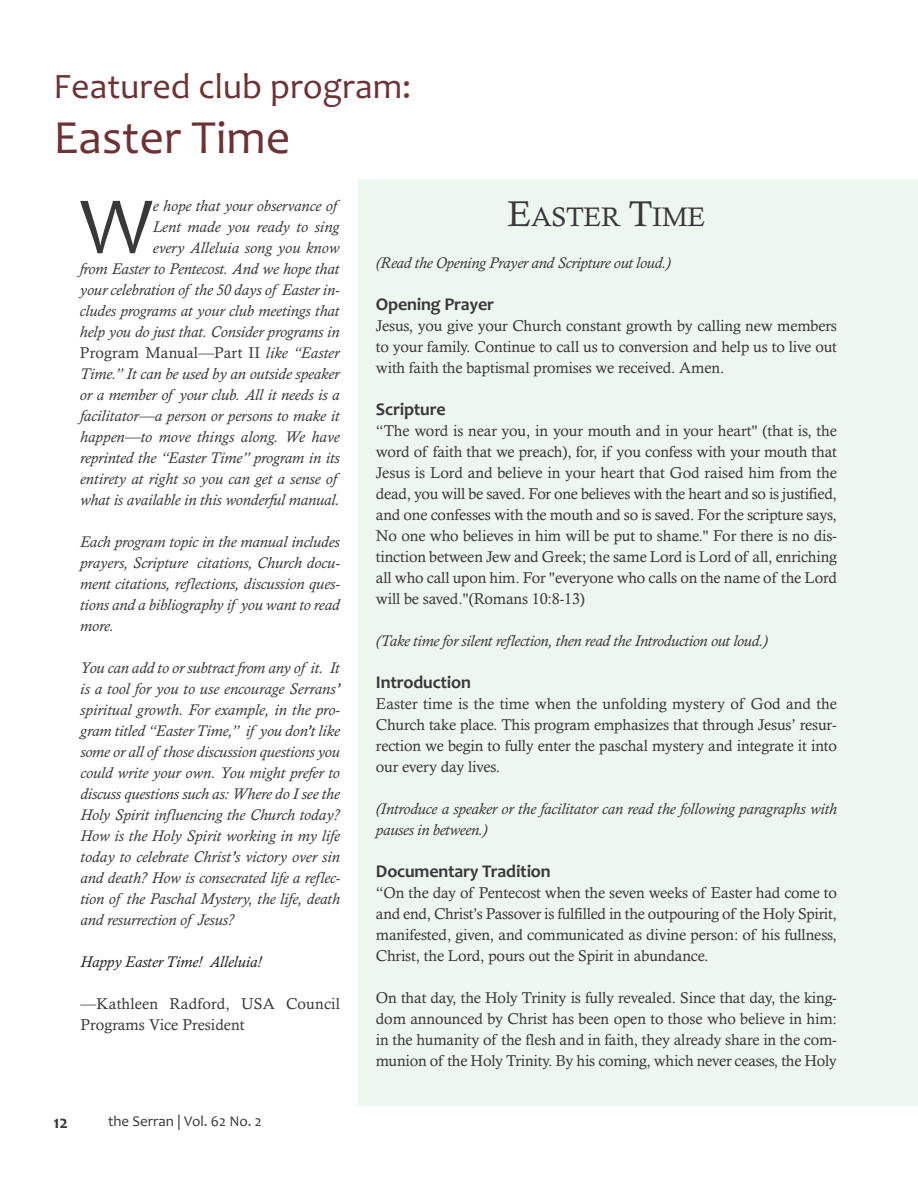
<style>
.page{position:relative;width:918px;height:1188px;background:#fff}
.page>*{position:absolute;margin:0;border:0;box-sizing:border-box;transform-origin:0 0}
.t1{font:82.35px "Candara";color:#39383a}
.t2{font:48px "Candara";color:#6d3235}
.t3{font:36px "Candara";color:#6d3235}
.t4{font:27px "Calisto";letter-spacing:-.015em;color:#39383a}
.t5{font:700 18px "Candara";letter-spacing:-.01em;color:#39383a}
.t6{font:15.75px/21px "Calisto";letter-spacing:-.01em;color:#39383a;text-align:justify}
.t7{font:italic 15.75px/21px "Calisto";color:#39383a;text-align:justify}
.t8{font:15.75px/21px "Calisto";letter-spacing:.01em;color:#39383a}
.t9{font:italic 15.75px "Calisto";color:#221e1f}
.t10{font:15px "Candara";color:#39383a}
.s1{font-style:normal}
.s2{font-size:36px}
</style>
<div class="page">
<div style="left:358px;top:179px;width:560px;height:927px;background:#eef7ef"></div>
<h3 class="t3" style="left:54px;top:65px;width:359px">Featured club program:</h3>
<h2 class="t2" style="left:54px;top:108px;width:238px">Easter Time</h2>
<p class="t7" style="left:80px;top:195px;width:261px;text-align:right">e hope that your observance of<br>Lent made you ready to sing<br>every Alleluia song you know<br>from Easter to Pentecost. And we hope that your celebration of the 50 days of Easter in&shy;cludes programs at your club meetings that help you do just that. Consider programs in <span class="s1">Program Manual—Part II</span> like “Easter Time.” It can be used by an outside speaker or a member of your club. All it needs is a facilitator—a person or persons to make it happen—to move things along. We have reprinted the “Easter Time” program in its entirety at right so you can get a sense of what is available in this wonderful manual.</p>
<p class="t7" style="left:80px;top:531px;width:261px">Each program topic in the manual includes prayers, Scripture citations, Church docu&shy;ment citations, reflections, discussion ques&shy;tions and a bibliography if you want to read more.</p>
<p class="t7" style="left:80px;top:657px;width:261px">You can add to or subtract from any of it. It is a tool for you to use encourage Serrans’ spiritual growth. For example, in the pro&shy;gram titled “Easter Time,” if you don’t like some or all of those discussion questions you could write your own. You might prefer to discuss questions such as: Where do I see the Holy Spirit influencing the Church today?<br>How is the Holy Spirit working in my life today to celebrate Christ’s victory over sin and death? How is consecrated life a reflec&shy;tion of the Paschal Mystery, the life, death and resurrection of Jesus?</p>
<p class="t9" style="left:81px;top:953px;width:182px">Happy Easter Time! Alleluia!</p>
<p class="t8" style="left:81px;top:993px;width:261px">—Kathleen Radford, USA Council<br>Programs Vice President</p>
<h1 class="t1" style="left:80px;top:177px;width:74px">W</h1>
<p class="t5" style="left:54px;top:1112px;width:16px">12</p>
<p class="t10" style="left:108px;top:1112px;width:155px">the Serran | Vol. 62 No. 2</p>
<h3 class="t4" style="left:507px;top:200px;width:200px"><span class="s2">E</span>ASTER <span class="s2">T</span>IME</h3>
<p class="t7" style="left:376px;top:252px;width:296px">(Read the Opening Prayer and Scripture out loud.)</p>
<p class="t5" style="left:376px;top:293px;width:120px">Opening Prayer</p>
<p class="t6" style="left:376px;top:315px;width:463px">Jesus, you give your Church constant growth by calling new members to your family. Continue to call us to conversion and help us to live out with faith the baptismal promises we received. Amen.</p>
<p class="t5" style="left:376px;top:398px;width:71px">Scripture</p>
<p class="t6" style="left:376px;top:420px;width:463px">“The word is near you, in your mouth and in your heart" (that is, the word of faith that we preach), for, if you confess with your mouth that Jesus is Lord and believe in your heart that God raised him from the dead, you will be saved. For one believes with the heart and so is justified, and one confesses with the mouth and so is saved. For the scripture says, No one who believes in him will be put to shame." For there is no dis&shy;tinction between Jew and Greek; the same Lord is Lord of all, enriching all who call upon him. For "everyone who calls on the name of the Lord will be saved."(Romans 10:8-13)</p>
<p class="t7" style="left:376px;top:630px;width:393px">(Take time for silent reflection, then read the Introduction out loud.)</p>
<p class="t5" style="left:376px;top:671px;width:97px">Introduction</p>
<p class="t6" style="left:376px;top:693px;width:463px">Easter time is the time when the unfolding mystery of God and the Church take place. This program emphasizes that through Jesus’ resur&shy;rection we begin to fully enter the paschal mystery and integrate it into our every day lives.</p>
<p class="t7" style="left:376px;top:798px;width:463px">(Introduce a speaker or the facilitator can read the following paragraphs with pauses in between.)</p>
<p class="t5" style="left:376px;top:860px;width:176px">Documentary Tradition</p>
<p class="t6" style="left:376px;top:882px;width:463px">“On the day of Pentecost when the seven weeks of Easter had come to and end, Christ’s Passover is fulfilled in the outpouring of the Holy Spirit, manifested, given, and communicated as divine person: of his fullness, Christ, the Lord, pours out the Spirit in abundance.</p>
<p class="t6" style="left:376px;top:987px;width:463px">On that day, the Holy Trinity is fully revealed. Since that day, the king&shy;dom announced by Christ has been open to those who believe in him: in the humanity of the flesh and in faith, they already share in the com&shy;munion of the Holy Trinity. By his coming, which never ceases, the Holy</p>
</div>
